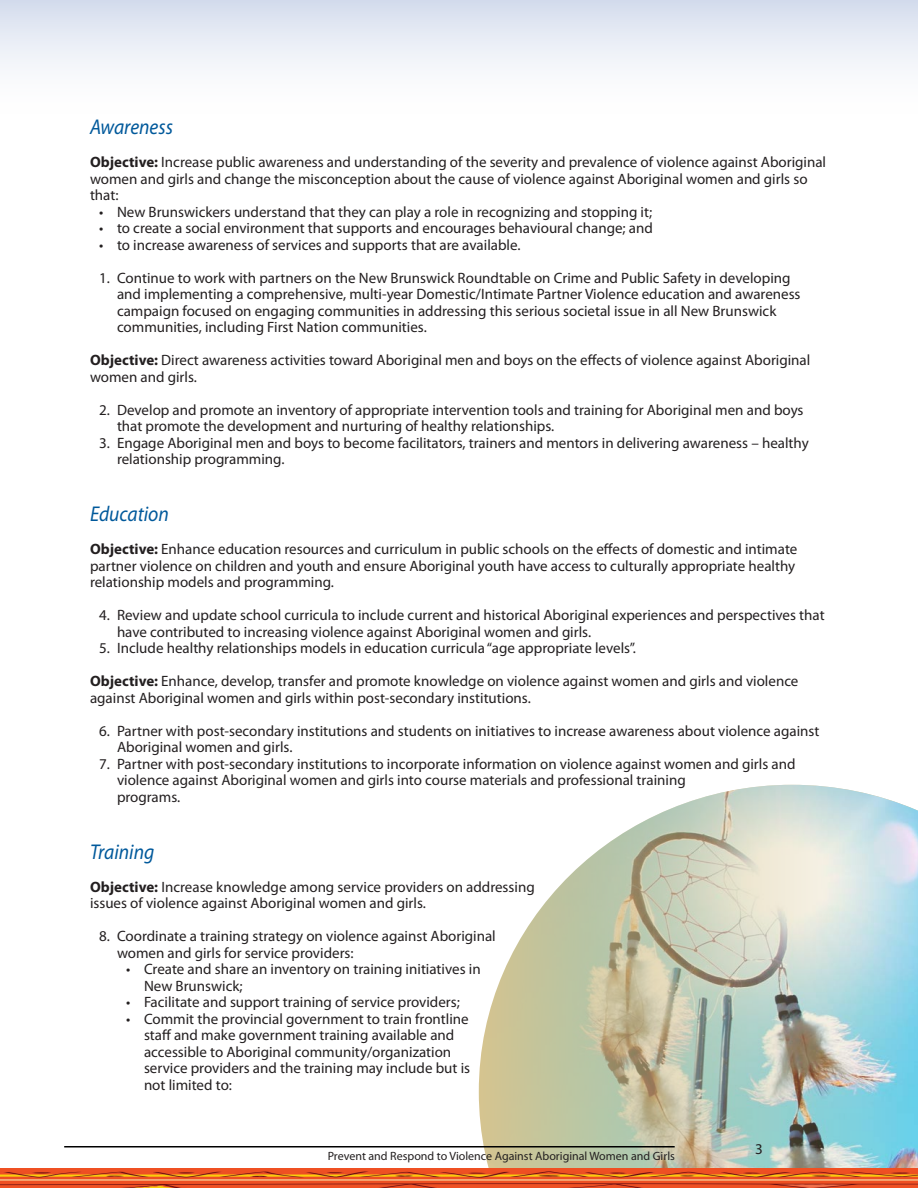
<style>
.page{position:relative;width:918px;height:1188px;background:#fff}
.page>*{position:absolute;margin:0;border:0;box-sizing:border-box;transform-origin:0 0}
.Sub-Chapter_Style{font:italic 21.45px "Myriad Pro";color:#00599b;scale:.91 1}
.t1{font:15px/16.5px "Myriad Pro";color:#231f20}
.t2{font:12px "Myriad Pro";color:#231f20}
.s1{font-weight:700}
</style>
<div class="page">
<div style="left:0;top:0;width:918px;height:117px;background:linear-gradient(to bottom,#d8dfee,#fff)"></div>
<img style="left:479px;top:785px;width:439px;height:383px">
<hr style="left:64px;top:1146px;width:611px;height:2px;background:#000">
<img style="left:0;top:1168px;width:918px;height:20px">
<p class="Sub-Chapter_Style" style="left:90px;top:114px;width:93px">Awareness</p>
<p class="t1" style="left:90px;top:154px;width:738px"><span class="s1">Objective:</span> Increase public awareness and understanding of the severity and prevalence of violence against Aboriginal women and girls and change the misconception about the cause of violence against Aboriginal women and girls so that:</p>
<p class="t1" style="left:99px;top:203px;width:555px">• New Brunswickers understand that they can play a role in recognizing and stopping it;</p>
<p class="t1" style="left:99px;top:220px;width:555px">• to create a social environment that supports and encourages behavioural change; and</p>
<p class="t1" style="left:99px;top:236px;width:423px">• to increase awareness of services and supports that are available.</p>
<p class="t1" style="left:117px;top:269px;width:685px;text-indent:-18px">1. Continue to work with partners on the New Brunswick Roundtable on Crime and Public Safety in developing and implementing a comprehensive, multi-year Domestic/Intimate Partner Violence education and awareness campaign focused on engaging communities in addressing this serious societal issue in all New Brunswick communities, including First Nation communities.</p>
<p class="t1" style="left:90px;top:352px;width:722px"><span class="s1">Objective:</span> Direct awareness activities toward Aboriginal men and boys on the effects of violence against Aboriginal women and girls.</p>
<p class="t1" style="left:117px;top:401px;width:688px;text-indent:-18px">2. Develop and promote an inventory of appropriate intervention tools and training for Aboriginal men and boys that promote the development and nurturing of healthy relationships.</p>
<p class="t1" style="left:117px;top:434px;width:693px;text-indent:-18px">3. Engage Aboriginal men and boys to become facilitators, trainers and mentors in delivering awareness – healthy relationship programming.</p>
<p class="Sub-Chapter_Style" style="left:90px;top:501px;width:88px">Education</p>
<p class="t1" style="left:90px;top:541px;width:709px"><span class="s1">Objective:</span> Enhance education resources and curriculum in public schools on the effects of domestic and intimate partner violence on children and youth and ensure Aboriginal youth have access to culturally appropriate healthy relationship models and programming.</p>
<p class="t1" style="left:117px;top:607px;width:709px;text-indent:-18px">4. Review and update school curricula to include current and historical Aboriginal experiences and perspectives that have contributed to increasing violence against Aboriginal women and girls.</p>
<p class="t1" style="left:99px;top:640px;width:539px">5. Include healthy relationships models in education curricula “age appropriate levels”.</p>
<p class="t1" style="left:90px;top:673px;width:710px"><span class="s1">Objective:</span> Enhance, develop, transfer and promote knowledge on violence against women and girls and violence against Aboriginal women and girls within post-secondary institutions.</p>
<p class="t1" style="left:117px;top:722px;width:704px;text-indent:-18px">6. Partner with post-secondary institutions and students on initiatives to increase awareness about violence against<br>Aboriginal women and girls.</p>
<p class="t1" style="left:117px;top:755px;width:680px;text-indent:-18px">7. Partner with post-secondary institutions to incorporate information on violence against women and girls and violence against Aboriginal women and girls into course materials and professional training<br>programs.</p>
<p class="Sub-Chapter_Style" style="left:90px;top:838px;width:72px">Training</p>
<p class="t1" style="left:90px;top:878px;width:446px"><span class="s1">Objective:</span> Increase knowledge among service providers on addressing issues of violence against Aboriginal women and girls.</p>
<p class="t1" style="left:117px;top:928px;width:380px;text-indent:-18px">8. Coordinate a training strategy on violence against Aboriginal women and girls for service providers:</p>
<p class="t1" style="left:144px;top:961px;width:338px;text-indent:-18px">• Create and share an inventory on training initiatives in<br>New Brunswick;</p>
<p class="t1" style="left:126px;top:994px;width:335px">• Facilitate and support training of service providers;</p>
<p class="t1" style="left:144px;top:1010px;width:328px;text-indent:-18px">• Commit the provincial government to train frontline staff and make government training available and accessible to Aboriginal community/organization service providers and the training may include but is not limited to:</p>
<p class="t2" style="left:328px;top:1148px;width:349px">Prevent and Respond to Violence Against Aboriginal Women and Girls</p>
<p class="t1" style="left:755px;top:1141px;width:9px">3</p>
</div>
